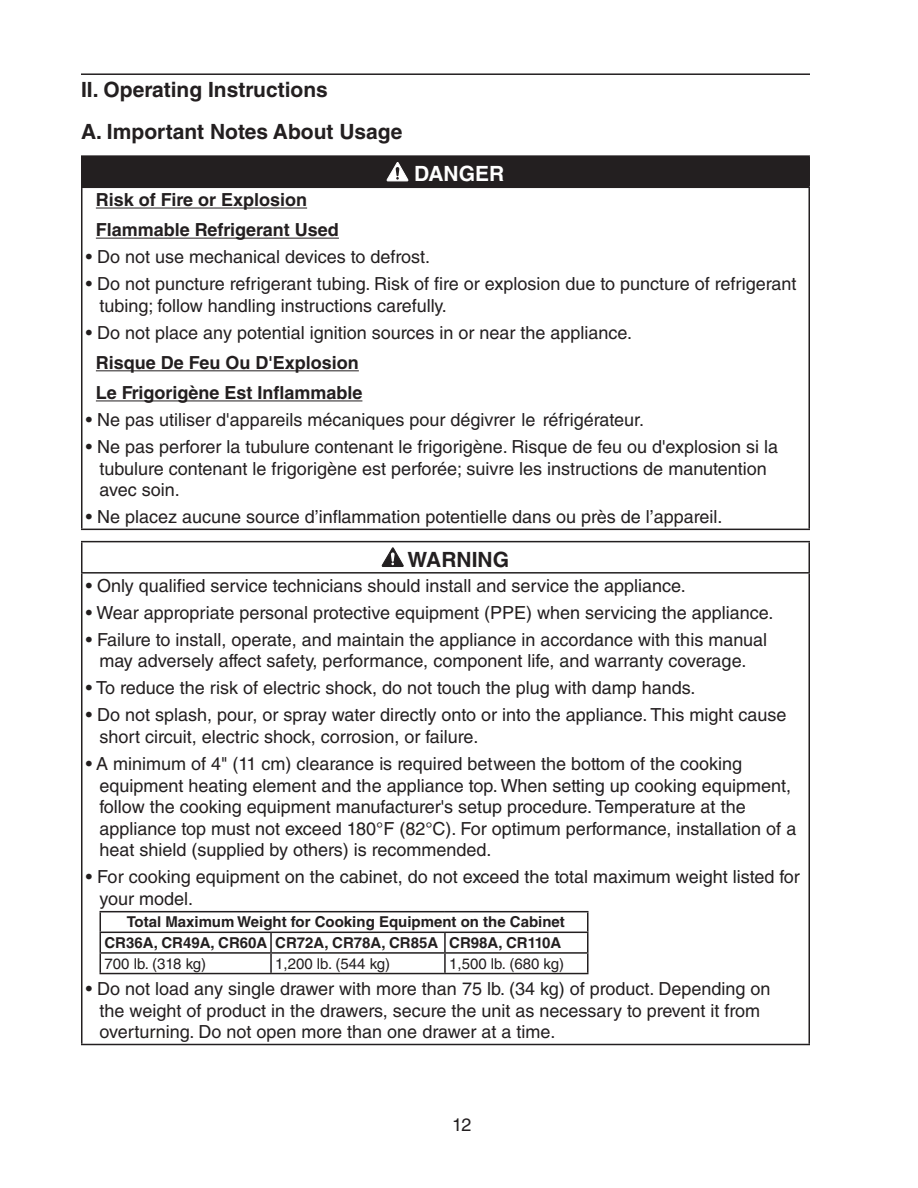
<style>
.page{position:relative;width:918px;height:1188px;background:#fff}
.page>*{position:absolute;margin:0;border:0;box-sizing:border-box;transform-origin:0 0}
.t1{font:700 21px/42px "Helvetica LT Std";color:#231f20}
.t2{font:700 21px "Helvetica LT Std";color:#fff}
.t3{font:18px/21.6px "Helvetica LT Std";color:#231f20}
.t4{font:700 18px/30.2px "Helvetica LT Std";color:#231f20}
.t5{font:700 15px/20.7px "Helvetica LT Std";color:#231f20;text-align:right}
.t6{font:15px "Helvetica LT Std";color:#231f20}
</style>
<div class="page">
<hr style="left:81px;top:73px;width:729px;height:2px;background:#231f20">
<div style="left:82px;top:156px;width:727px;height:31px;background:#231f20"></div>
<hr style="left:81px;top:155px;width:729px;height:2px;background:#231f20">
<hr style="left:81px;top:157px;width:1px;height:30px;background:#231f20">
<hr style="left:808px;top:157px;width:2px;height:30px;background:#231f20">
<hr style="left:81px;top:188px;width:1px;height:341px;background:#231f20">
<hr style="left:808px;top:188px;width:2px;height:341px;background:#231f20">
<hr style="left:81px;top:187px;width:729px;height:1px;background:#231f20">
<hr style="left:81px;top:529px;width:729px;height:1px;background:#231f20">
<svg style="left:387px;top:162px;width:21px;height:19px"></svg>
<hr style="left:96px;top:208px;width:211px;height:1px;background:#231f20">
<hr style="left:96px;top:238px;width:243px;height:1px;background:#231f20">
<hr style="left:96px;top:370px;width:263px;height:1px;background:#231f20">
<hr style="left:96px;top:400px;width:266px;height:1px;background:#231f20">
<hr style="left:81px;top:541px;width:729px;height:1px;background:#231f20">
<hr style="left:81px;top:542px;width:1px;height:30px;background:#231f20">
<hr style="left:808px;top:542px;width:2px;height:30px;background:#231f20">
<hr style="left:81px;top:574px;width:1px;height:470px;background:#231f20">
<hr style="left:808px;top:574px;width:2px;height:470px;background:#231f20">
<hr style="left:81px;top:572px;width:729px;height:2px;background:#231f20">
<hr style="left:81px;top:1044px;width:729px;height:1px;background:#231f20">
<svg style="left:382px;top:548px;width:21px;height:19px"></svg>
<hr style="left:100px;top:911px;width:171px;height:1px;background:#231f20">
<hr style="left:271px;top:911px;width:174px;height:1px;background:#231f20">
<hr style="left:445px;top:911px;width:144px;height:1px;background:#231f20">
<hr style="left:587px;top:912px;width:2px;height:20px;background:#231f20">
<hr style="left:100px;top:932px;width:171px;height:1px;background:#231f20">
<hr style="left:271px;top:932px;width:174px;height:1px;background:#231f20">
<hr style="left:445px;top:932px;width:144px;height:1px;background:#231f20">
<hr style="left:100px;top:952px;width:171px;height:2px;background:#231f20">
<svg style="left:100px;top:912px;width:1px;height:61px"></svg>
<hr style="left:271px;top:952px;width:174px;height:2px;background:#231f20">
<svg style="left:270px;top:933px;width:2px;height:40px"></svg>
<hr style="left:445px;top:952px;width:144px;height:2px;background:#231f20">
<svg style="left:444px;top:933px;width:2px;height:40px"></svg>
<svg style="left:587px;top:933px;width:2px;height:40px"></svg>
<hr style="left:100px;top:973px;width:171px;height:1px;background:#231f20">
<hr style="left:271px;top:973px;width:174px;height:1px;background:#231f20">
<hr style="left:445px;top:973px;width:144px;height:1px;background:#231f20">
<p class="t1" style="left:81px;top:68px;width:323px">II. Operating Instructions<br>A. Important Notes About Usage</p>
<p class="t2" style="left:414px;top:161px;width:92px">DANGER</p>
<p class="t4" style="left:96px;top:185px;width:245px">Risk of Fire or Explosion<br>Flammable Refrigerant Used</p>
<p class="t3" style="left:86px;top:246px;width:346px">• Do not use mechanical devices to defrost.</p>
<p class="t3" style="left:100px;top:273px;width:699px;text-indent:-14px">• Do not puncture refrigerant tubing. Risk of fire or explosion due to puncture of refrigerant tubing; follow handling instructions carefully.</p>
<p class="t3" style="left:86px;top:322px;width:548px">• Do not place any potential ignition sources in or near the appliance.</p>
<p class="t4" style="left:96px;top:347px;width:268px">Risque De Feu Ou D'Explosion<br>Le Frigorigène Est Inflammable</p>
<p class="t3" style="left:86px;top:409px;width:560px">• Ne pas utiliser d'appareils mécaniques pour dégivrer le réfrigérateur.</p>
<p class="t3" style="left:100px;top:436px;width:680px;text-indent:-14px">• Ne pas perforer la tubulure contenant le frigorigène. Risque de feu ou d'explosion si la tubulure contenant le frigorigène est perforée; suivre les instructions de manutention avec soin.</p>
<p class="t3" style="left:86px;top:506px;width:638px">• Ne placez aucune source d’inflammation potentielle dans ou près de l’appareil.</p>
<p class="t1" style="left:408px;top:538px;width:103px">WARNING</p>
<p class="t3" style="left:86px;top:575px;width:601px">• Only qualified service technicians should install and service the appliance.</p>
<p class="t3" style="left:86px;top:602px;width:689px">• Wear appropriate personal protective equipment (PPE) when servicing the appliance.</p>
<p class="t3" style="left:86px;top:629px;width:683px;text-align:center">• Failure to install, operate, and maintain the appliance in accordance with this manual may adversely affect safety, performance, component life, and warranty coverage.</p>
<p class="t3" style="left:86px;top:677px;width:611px">• To reduce the risk of electric shock, do not touch the plug with damp hands.</p>
<p class="t3" style="left:100px;top:704px;width:689px;text-indent:-14px">• Do not splash, pour, or spray water directly onto or into the appliance. This might cause short circuit, electric shock, corrosion, or failure.</p>
<p class="t3" style="left:100px;top:753px;width:698px;text-indent:-14px">• A minimum of 4" (11 cm) clearance is required between the bottom of the cooking equipment heating element and the appliance top. When setting up cooking equipment, follow the cooking equipment manufacturer's setup procedure. Temperature at the appliance top must not exceed 180°F (82°C). For optimum performance, installation of a heat shield (supplied by others) is recommended.</p>
<p class="t3" style="left:100px;top:866px;width:702px;text-indent:-14px">• For cooking equipment on the cabinet, do not exceed the total maximum weight listed for your model.</p>
<p class="t5" style="left:105px;top:912px;width:462px">Total Maximum Weight for Cooking Equipment on the Cabinet<br>CR36A, CR49A, CR60A CR72A, CR78A, CR85A CR98A, CR110A</p>
<p class="t6" style="left:105px;top:955px;width:103px">700 lb. (318 kg)</p>
<p class="t6" style="left:275px;top:955px;width:116px">1,200 lb. (544 kg)</p>
<p class="t6" style="left:449px;top:955px;width:116px">1,500 lb. (680 kg)</p>
<p class="t3" style="left:100px;top:978px;width:673px;text-indent:-14px">• Do not load any single drawer with more than 75 lb. (34 kg) of product. Depending on the weight of product in the drawers, secure the unit as necessary to prevent it from overturning. Do not open more than one drawer at a time.</p>
<p class="t3" style="left:452px;top:1114px;width:21px">12</p>
</div>
